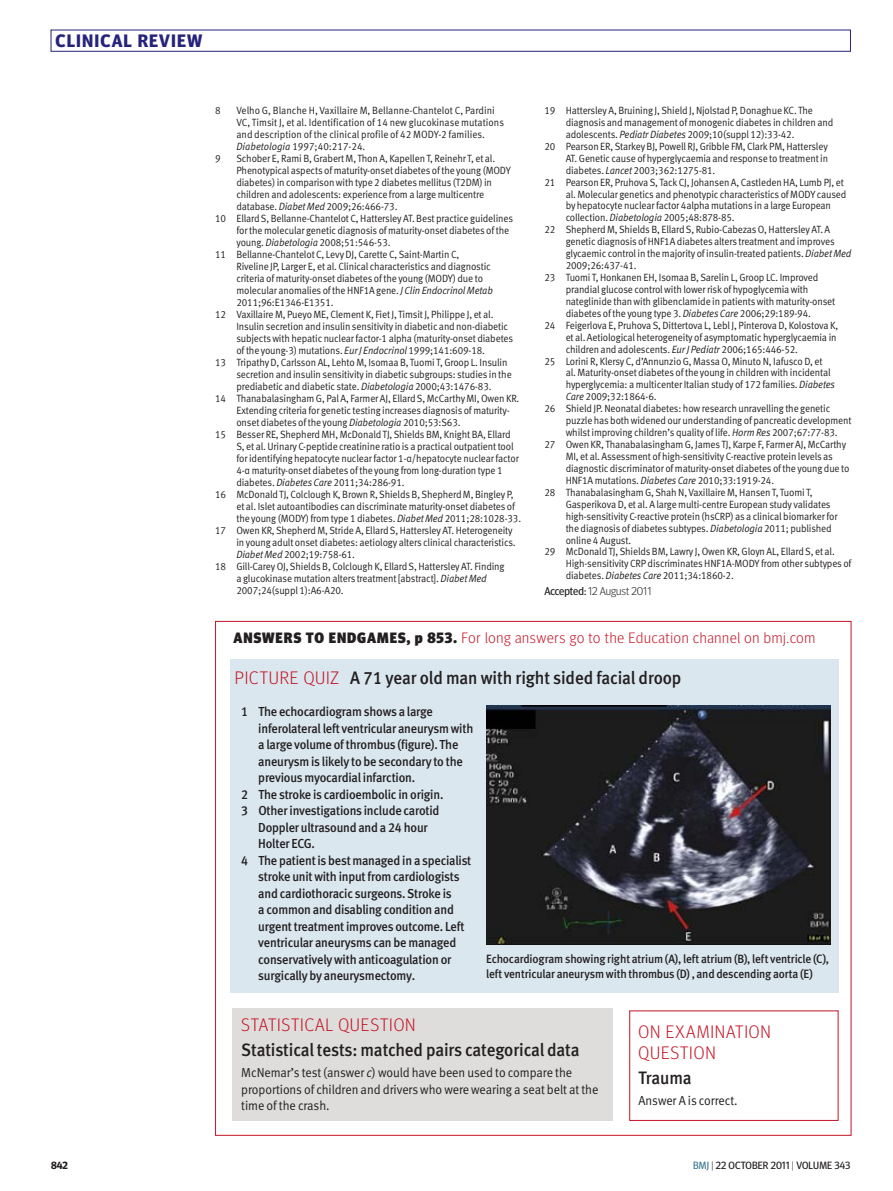
<style>
.page{position:relative;width:893px;height:1191px;background:#fff}
.page>*{position:absolute;margin:0;border:0;box-sizing:border-box;transform-origin:0 0}
.ENDGAME_bold_text{font:18px "Meta Medium LF";letter-spacing:-.01em;color:#231f20;scale:.95 1}
.ENDGAME_section_slug{font:18px "Meta Medium LF";letter-spacing:-.005em;color:#231f20;scale:.95 1}
.ENDGAME_section_slug-2{font:300 18px/21px "Meta Headline OT";letter-spacing:.045em;color:#c41324}
.t1{font:700 18px "Meta Headline OT";letter-spacing:.06em;color:#26237b}
.ENDGAME_section_slug-3{font:300 15px "Meta Headline OT";letter-spacing:.05em;color:#c41324}
.ENDGAME_red_list{font:13.05px/16.5px "Meta Medium LF";letter-spacing:-.015em;color:#231f20;scale:.95 1}
.ENDGAME_sans_text{font:13.05px/16.5px "Meta Normal LF";letter-spacing:-.005em;color:#231f20;scale:.95 1}
.figure_caption_rule{font:12px/15px "Meta Medium LF";letter-spacing:-.015em;color:#231f20;scale:.95 1}
.accepted{font:300 11.25px "Meta Headline OT";color:#231f20}
.references{font:10.5px/12px "Meta Pro Normal";letter-spacing:-.015em;color:#231f20;scale:.93 1}
.t2{font:10.5px "Meta Headline OT";letter-spacing:.01em;color:#231f20}
.t3{font:700 10.5px "Meta Headline OT";color:#231f20}
.s1{font-style:italic}
.s2{font-weight:900;color:#231f20}
.s3{font-weight:400}
.s4{font-family:"Meta Headline OT";font-weight:300;color:#c41324}
.s5{color:#3c7b93}
.s6{font-weight:300}
</style>
<div class="page">
<div style="left:233px;top:1008px;width:380px;height:112px;background:#dedddc"></div>
<div style="left:230px;top:658px;width:608px;height:334px;background:#dae7ee"></div>
<img style="left:486px;top:705px;width:344px;height:239px">
<h1 class="t1" style="left:56px;top:30px;width:148px">CLINICAL REVIEW</h1>
<p class="references" style="left:215px;top:104px;width:7px">8</p>
<p class="references" style="left:236px;top:104px;width:289px">Velho G, Blanche H, Vaxillaire M, Bellanne-Chantelot C, Pardini VC, Timsit J, et al. Identification of 14 new glucokinase mutations and description of the clinical profile of 42 MODY-2 families.<br><span class="s1">Diabetologia</span> 1997;40:217-24.</p>
<p class="references" style="left:215px;top:152px;width:7px">9</p>
<p class="references" style="left:236px;top:152px;width:297px">Schober E, Rami B, Grabert M, Thon A, Kapellen T, Reinehr T, et al.<br>Phenotypical aspects of maturity-onset diabetes of the young (MODY diabetes) in comparison with type 2 diabetes mellitus (T2DM) in children and adolescents: experience from a large multicentre database. <span class="s1">Diabet Med</span> 2009;26:466-73.</p>
<p class="references" style="left:236px;top:212px;width:299px;text-indent:-21px">10 Ellard S, Bellanne-Chantelot C, Hattersley AT. Best practice guidelines for the molecular genetic diagnosis of maturity-onset diabetes of the young. <span class="s1">Diabetologia</span> 2008;51:546-53.</p>
<p class="references" style="left:236px;top:248px;width:277px;text-indent:-21px">11 Bellanne-Chantelot C, Levy DJ, Carette C, Saint-Martin C, Riveline JP, Larger E, et al. Clinical characteristics and diagnostic criteria of maturity-onset diabetes of the young (MODY) due to molecular anomalies of the HNF1A gene. <span class="s1">J Clin Endocrinol Metab </span>2011;96:E1346-E1351.</p>
<p class="references" style="left:236px;top:308px;width:299px;text-indent:-21px">12 Vaxillaire M, Pueyo ME, Clement K, Fiet J, Timsit J, Philippe J, et al.<br>Insulin secretion and insulin sensitivity in diabetic and non-diabetic subjects with hepatic nuclear factor-1 alpha (maturity-onset diabetes of the young-3) mutations. <span class="s1">Eur J Endocrinol</span> 1999;141:609-18.</p>
<p class="references" style="left:236px;top:356px;width:298px;text-indent:-21px">13 Tripathy D, Carlsson AL, Lehto M, Isomaa B, Tuomi T, Groop L. Insulin secretion and insulin sensitivity in diabetic subgroups: studies in the prediabetic and diabetic state. <span class="s1">Diabetologia</span> 2000;43:1476-83.</p>
<p class="references" style="left:236px;top:392px;width:306px;text-indent:-21px">14 Thanabalasingham G, Pal A, Farmer AJ, Ellard S, McCarthy MI, Owen KR.<br>Extending criteria for genetic testing increases diagnosis of maturity&shy;onset diabetes of the young <span class="s1">Diabetologia</span> 2010;53:S63.</p>
<p class="references" style="left:236px;top:428px;width:305px;text-indent:-21px">15 Besser RE, Shepherd MH, McDonald TJ, Shields BM, Knight BA, Ellard S, et al. Urinary C-peptide creatinine ratio is a practical outpatient tool for identifying hepatocyte nuclear factor 1-α/hepatocyte nuclear factor 4-α maturity-onset diabetes of the young from long-duration type 1 diabetes. <span class="s1">Diabetes Care</span> 2011;34:286-91.</p>
<p class="references" style="left:236px;top:488px;width:308px;text-indent:-21px">16 McDonald TJ, Colclough K, Brown R, Shields B, Shepherd M, Bingley P, et al. Islet autoantibodies can discriminate maturity-onset diabetes of the young (MODY) from type 1 diabetes. <span class="s1">Diabet Med</span> 2011;28:1028-33.</p>
<p class="references" style="left:236px;top:524px;width:302px;text-indent:-21px">17 Owen KR, Shepherd M, Stride A, Ellard S, Hattersley AT. Heterogeneity in young adult onset diabetes: aetiology alters clinical characteristics.<br><span class="s1">Diabet Med</span> 2002;19:758-61.</p>
<p class="references" style="left:236px;top:560px;width:290px;text-indent:-21px">18 Gill-Carey OJ, Shields B, Colclough K, Ellard S, Hattersley AT. Finding a glucokinase mutation alters treatment [abstract]. <span class="s1">Diabet Med<br></span>2007;24(suppl 1):A6-A20.</p>
<p class="ENDGAME_section_slug-3" style="left:233px;top:629px;width:583px"><span class="s2">ANSWERS TO ENDGAMES, p 853.</span> For long answers go to the Education channel on bmj.com</p>
<p class="references" style="left:566px;top:104px;width:289px;text-indent:-21px">19 Hattersley A, Bruining J, Shield J, Njolstad P, Donaghue KC. The diagnosis and management of monogenic diabetes in children and adolescents. <span class="s1">Pediatr Diabetes</span> 2009;10(suppl 12):33-42.</p>
<p class="references" style="left:566px;top:140px;width:284px;text-align:justify;text-indent:-21px">20 Pearson ER, Starkey BJ, Powell RJ, Gribble FM, Clark PM, Hattersley AT. Genetic cause of hyperglycaemia and response to treatment in diabetes. <span class="s1">Lancet</span> 2003;362:1275-81.</p>
<p class="references" style="left:566px;top:175px;width:303px;text-indent:-21px">21 Pearson ER, Pruhova S, Tack CJ, Johansen A, Castleden HA, Lumb PJ, et al. Molecular genetics and phenotypic characteristics of MODY caused by hepatocyte nuclear factor 4alpha mutations in a large European collection. <span class="s1">Diabetologia</span> 2005;48:878-85.</p>
<p class="references" style="left:566px;top:223px;width:309px;text-indent:-21px">22 Shepherd M, Shields B, Ellard S, Rubio-Cabezas O, Hattersley AT. A genetic diagnosis of HNF1A diabetes alters treatment and improves glycaemic control in the majority of insulin-treated patients. <span class="s1">Diabet Med </span>2009;26:437-41.</p>
<p class="references" style="left:566px;top:271px;width:291px;text-indent:-21px">23 Tuomi T, Honkanen EH, Isomaa B, Sarelin L, Groop LC. Improved prandial glucose control with lower risk of hypoglycemia with nateglinide than with glibenclamide in patients with maturity-onset diabetes of the young type 3. <span class="s1">Diabetes Care</span> 2006;29:189-94.</p>
<p class="references" style="left:566px;top:318px;width:295px;text-indent:-21px">24 Feigerlova E, Pruhova S, Dittertova L, Lebl J, Pinterova D, Kolostova K, et al. Aetiological heterogeneity of asymptomatic hyperglycaemia in children and adolescents. <span class="s1">Eur J Pediatr</span> 2006;165:446-52.</p>
<p class="references" style="left:566px;top:354px;width:291px;text-indent:-21px">25 Lorini R, Klersy C, d’Annunzio G, Massa O, Minuto N, Iafusco D, et al. Maturity-onset diabetes of the young in children with incidental hyperglycemia: a multicenter Italian study of 172 families. <span class="s1">Diabetes Care</span> 2009;32:1864-6.</p>
<p class="references" style="left:566px;top:402px;width:309px;text-indent:-21px">26 Shield JP. Neonatal diabetes: how research unravelling the genetic puzzle has both widened our understanding of pancreatic development whilst improving children’s quality of life. <span class="s1">Horm Res</span> 2007;67:77-83.</p>
<p class="references" style="left:566px;top:438px;width:307px;text-indent:-21px">27 Owen KR, Thanabalasingham G, James TJ, Karpe F, Farmer AJ, McCarthy MI, et al. Assessment of high-sensitivity C-reactive protein levels as diagnostic discriminator of maturity-onset diabetes of the young due to HNF1A mutations. <span class="s1">Diabetes Care</span> 2010;33:1919-24.</p>
<p class="references" style="left:566px;top:485px;width:294px;text-indent:-21px">28 Thanabalasingham G, Shah N, Vaxillaire M, Hansen T, Tuomi T, Gasperikova D, et al. A large multi-centre European study validates high-sensitivity C-reactive protein (hsCRP) as a clinical biomarker for the diagnosis of diabetes subtypes. <span class="s1">Diabetologia</span> 2011; published online 4 August.</p>
<p class="references" style="left:566px;top:545px;width:309px;text-indent:-21px">29 McDonald TJ, Shields BM, Lawry J, Owen KR, Gloyn AL, Ellard S, et al.<br>High-sensitivity CRP discriminates HNF1A-MODY from other subtypes of diabetes. <span class="s1">Diabetes Care</span> 2011;34:1860-2.</p>
<p class="accepted" style="left:544px;top:584px;width:108px"><span class="s3">Accepted:</span> 12 August 2011</p>
<p class="ENDGAME_section_slug" style="left:235px;top:667px;width:471px"><span class="s4">PICTURE QUIZ</span> A 71 year old man with right sided facial droop</p>
<p class="ENDGAME_red_list" style="left:258px;top:703px;width:228px;text-indent:-17px">1 The echocardiogram shows a large inferolateral left ventricular aneurysm with a large volume of thrombus (figure). The aneurysm is likely to be secondary to the previous myocardial infarction.</p>
<p class="ENDGAME_red_list" style="left:241px;top:786px;width:214px">2 The stroke is cardioembolic in origin.</p>
<p class="ENDGAME_red_list" style="left:258px;top:802px;width:192px;text-indent:-17px">3 Other investigations include carotid<br>Doppler ultrasound and a 24 hour<br>Holter ECG.</p>
<p class="ENDGAME_red_list" style="left:258px;top:852px;width:226px;text-indent:-17px">4 The patient is best managed in a specialist stroke unit with input from cardiologists and cardiothoracic surgeons. Stroke is<br>a common and disabling condition and urgent treatment improves outcome. Left ventricular aneurysms can be managed conservatively with anticoagulation or surgically by aneurysmectomy.</p>
<p class="figure_caption_rule" style="left:486px;top:951px;width:363px">Echocardiogram showing right atrium (A), left atrium (B), left ventricle (C), left ventricular aneurysm with thrombus (D) , and descending aorta (E)</p>
<p class="ENDGAME_section_slug-2" style="left:241px;top:1014px;width:176px">STATISTICAL QUESTION</p>
<p class="ENDGAME_bold_text" style="left:241px;top:1039px;width:357px">Statistical tests: matched pairs categorical data</p>
<p class="ENDGAME_sans_text" style="left:241px;top:1064px;width:377px">McNemar’s test (answer <span class="s1">c</span>) would have been used to compare the proportions of children and drivers who were wearing a seat belt at the time of the crash.</p>
<p class="ENDGAME_section_slug-2" style="left:639px;top:1020px;width:134px">ON EXAMINATION<br>QUESTION</p>
<p class="ENDGAME_bold_text" style="left:639px;top:1067px;width:57px">Trauma</p>
<p class="ENDGAME_sans_text" style="left:639px;top:1091px;width:106px">Answer A is correct.</p>
<p class="t3" style="left:51px;top:1159px;width:19px">842</p>
<p class="t2" style="left:693px;top:1159px;width:159px"><span class="s5">BMJ</span> <span class="s6">|</span> 22 OCTOBER 2011 <span class="s6">|</span> VOLUME 343</p>
</div>
